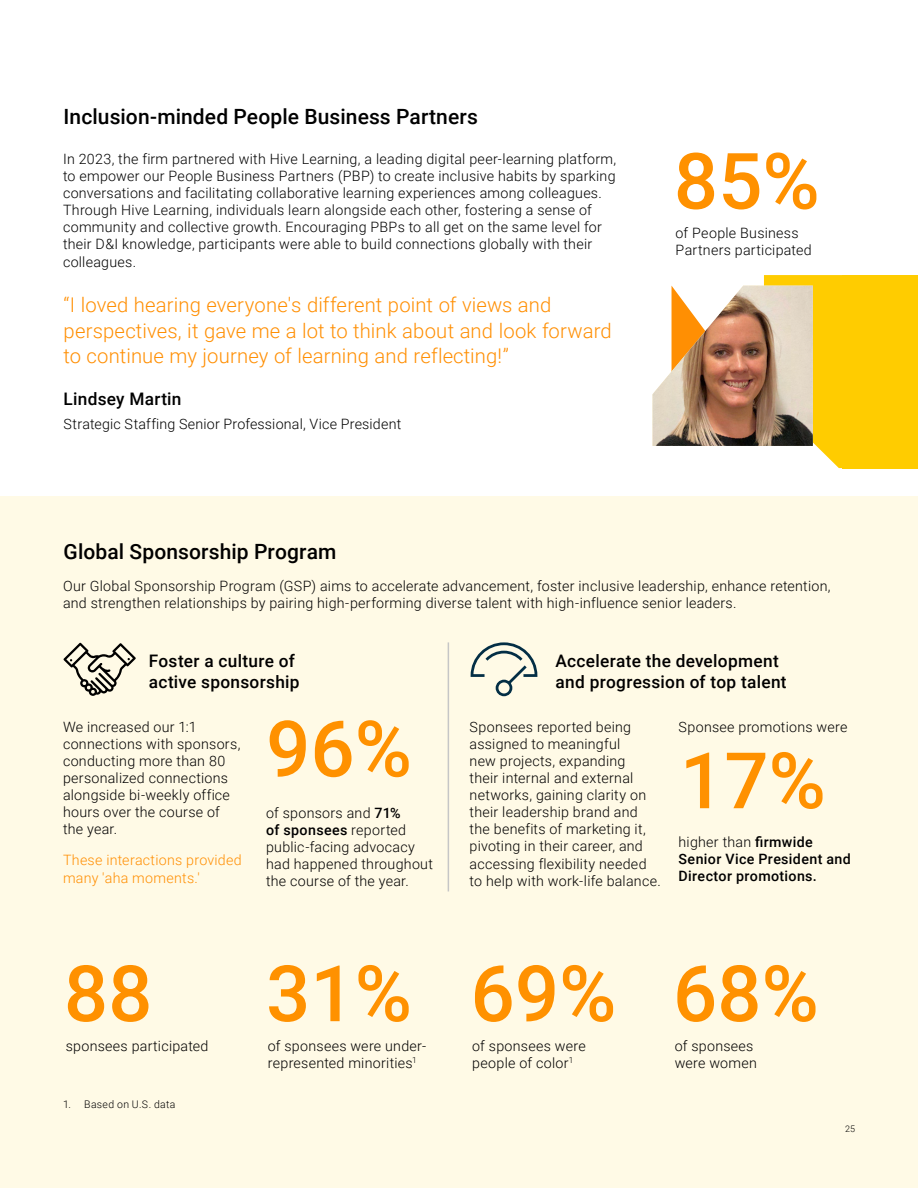
<style>
.page{position:relative;width:918px;height:1188px;background:#fff}
.page>*{position:absolute;margin:0;border:0;box-sizing:border-box;transform-origin:0 0}
.Bullet{font:500 78px "Roboto";color:#ff9100}
.t1{font:500 21px "Roboto";letter-spacing:.005em;color:#000}
.Body{font:300 20.25px/25.5px "Roboto";letter-spacing:.005em;color:#ff8f03}
.Body-2{font:500 17.25px/20.7px "Roboto";letter-spacing:.015em;color:#000}
.Body-3{font:300 14.25px/17.1px "Roboto";letter-spacing:.02em;color:#000}
.Body-4{font:500 14.25px/17.1px "Roboto";letter-spacing:.025em;color:#000}
.Body-5{font:300 14.25px/18px "Roboto";letter-spacing:.02em;color:#ff8f03}
.Note{font:300 10.5px "Roboto";letter-spacing:.03em;color:#000}
.t2{font:300 9px "Roboto";color:#000}
.s1{font-weight:500}
.s2{font-weight:300}
</style>
<div class="page">
<div style="left:0;top:497px;width:918px;height:691px;background:#fffae6"></div>
<svg style="left:671px;top:275px;width:171px;height:193px"></svg>
<img style="left:653px;top:286px;width:160px;height:160px">
<div style="left:842px;top:275px;width:76px;height:193px;background:#fc0"></div>
<hr style="left:448px;top:642px;width:1px;height:249px;background:#c6c6c6">
<svg style="left:63px;top:643px;width:73px;height:53px"></svg>
<svg style="left:471px;top:642px;width:66px;height:54px"></svg>
<p class="t1" style="left:64px;top:102px;width:416px">Inclusion-minded People Business Partners</p>
<p class="Body-3" style="left:63px;top:150px;width:555px">In 2023, the firm partnered with Hive Learning, a leading digital peer-learning platform, to empower our People Business Partners (PBP) to create inclusive habits by sparking conversations and facilitating collaborative learning experiences among colleagues.<br>Through Hive Learning, individuals learn alongside each other, fostering a sense of community and collective growth. Encouraging PBPs to all get on the same level for their D&amp;I knowledge, participants were able to build connections globally with their colleagues.</p>
<p class="Body" style="left:64px;top:291px;width:550px">“I loved hearing everyone's different point of views and perspectives, it gave me a lot to think about and look forward to continue my journey of learning and reflecting!”</p>
<p class="Body-2" style="left:64px;top:388px;width:120px">Lindsey Martin</p>
<p class="Body-3" style="left:64px;top:415px;width:339px">Strategic Staffing Senior Professional, Vice President</p>
<p class="t1" style="left:64px;top:537px;width:274px">Global Sponsorship Program</p>
<p class="Bullet" style="left:674px;top:126px;width:147px">85%</p>
<p class="Body-3" style="left:676px;top:224px;width:138px">of People Business<br>Partners participated</p>
<p class="Body-3" style="left:63px;top:577px;width:769px">Our Global Sponsorship Program (GSP) aims to accelerate advancement, foster inclusive leadership, enhance retention, and strengthen relationships by pairing high-performing diverse talent with high-influence senior leaders.</p>
<p class="Body-2" style="left:149px;top:650px;width:152px">Foster a culture of active sponsorship</p>
<p class="Body-3" style="left:63px;top:718px;width:179px">We increased our 1:1 connections with sponsors, conducting more than 80 personalized connections alongside bi-weekly office hours over the course of the year.</p>
<p class="Body-5" style="left:63px;top:850px;width:180px">These interactions provided many 'aha moments.'</p>
<p class="Bullet" style="left:266px;top:694px;width:147px">96%</p>
<p class="Body-3" style="left:266px;top:804px;width:168px">of sponsors and <span class="s1">71%<br>of sponsees</span> reported public-facing advocacy had happened throughout the course of the year.</p>
<p class="Bullet" style="left:64px;top:939px;width:90px">88</p>
<p class="Body-3" style="left:66px;top:1036px;width:144px">sponsees participated</p>
<p class="Note" style="left:63px;top:1097px;width:114px">1. Based on U.S. data</p>
<p class="Bullet" style="left:266px;top:939px;width:147px">31%</p>
<p class="Body-3" style="left:268px;top:1036px;width:160px">of sponsees were under&shy;represented minorities<sup>1</sup></p>
<p class="Body-2" style="left:556px;top:650px;width:233px">Accelerate the development and progression of top talent</p>
<p class="Body-3" style="left:470px;top:718px;width:193px">Sponsees reported being assigned to meaningful<br>new projects, expanding<br>their internal and external networks, gaining clarity on their leadership brand and the benefits of marketing it, pivoting in their career, and accessing flexibility needed to help with work-life balance.</p>
<p class="Body-3" style="left:679px;top:718px;width:170px">Sponsee promotions were</p>
<p class="Bullet" style="left:680px;top:726px;width:147px">17%</p>
<p class="Body-4" style="left:679px;top:833px;width:174px"><span class="s2">higher than</span> firmwide<br>Senior Vice President and<br>Director promotions.</p>
<p class="Bullet" style="left:471px;top:939px;width:147px">69%</p>
<p class="Body-3" style="left:472px;top:1036px;width:115px">of sponsees were people of color<sup>1</sup></p>
<p class="Bullet" style="left:673px;top:939px;width:147px">68%</p>
<p class="Body-3" style="left:675px;top:1036px;width:84px">of sponsees were women</p>
<p class="t2" style="left:845px;top:1122px;width:11px">25</p>
</div>
